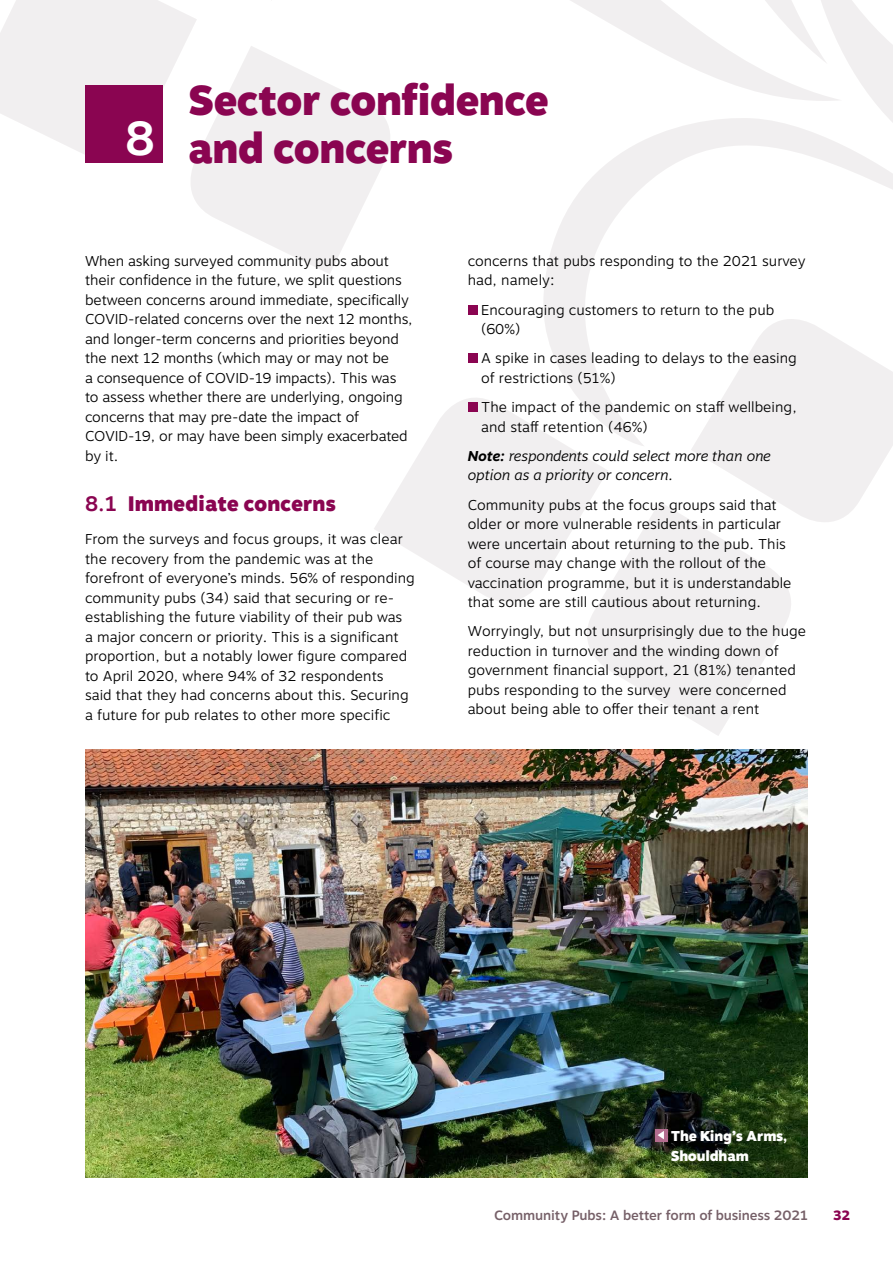
<style>
.page{position:relative;width:893px;height:1263px;background:#fff}
.page>*{position:absolute;margin:0;border:0;box-sizing:border-box;transform-origin:0 0}
.t1{font:900 42px/48px "Motiva Sans";letter-spacing:-.02em;color:#8a0551}
.t2{font:900 21px "Motiva Sans";color:#8a0551}
.t3{font:300 14.25px/19.5px "Motiva Sans";color:#000}
.t4{font:italic 300 14.25px/19.5px "Motiva Sans";color:#000}
.t5{font:900 14.25px/19.5px "Motiva Sans";letter-spacing:-.01em;color:#fff}
.t6{font:500 13.5px "Motiva Sans";letter-spacing:-.01em;color:#766068}
.t7{font:800 13.5px "Motiva Sans";color:#8a0551}
.s1{font-weight:500}
.s2{font-weight:700}
</style>
<div class="page">
<svg style="left:543px;top:202px;width:101px;height:244px"></svg>
<svg style="left:691px;top:319px;width:202px;height:203px;fill:#f1eff0"></svg>
<svg style="left:374px;top:382px;width:234px;height:220px;fill:#f1eff0"></svg>
<svg style="left:572px;top:501px;width:234px;height:235px;fill:#f1eff0"></svg>
<svg style="left:191px;top:46px;width:199px;height:228px;fill:#f1eff0"></svg>
<svg style="left:0;top:0;width:197px;height:173px"></svg>
<svg style="left:573px;top:0;width:320px;height:260px"></svg>
<div style="left:85px;top:85px;width:78px;height:78px;background:#8a0551"></div>
<div style="left:468px;top:305px;width:10px;height:10px;background:#8a0551"></div>
<div style="left:468px;top:353px;width:10px;height:10px;background:#8a0551"></div>
<div style="left:468px;top:402px;width:10px;height:10px;background:#8a0551"></div>
<img style="left:85px;top:750px;width:723px;height:428px">
<div style="left:655px;top:1129px;width:12px;height:12px;background:#b46d8f"></div>
<svg style="left:658px;top:1131px;width:6px;height:8px"></svg>
<h1 class="t1" style="left:125px;top:77px;width:425px;text-indent:63px">Sector confidence<br><sup>8</sup> and concerns</h1>
<p class="t3" style="left:85px;top:251px;width:329px">When asking surveyed community pubs about their confidence in the future, we split questions between concerns around immediate, specifically COVID-related concerns over the next 12 months, and longer-term concerns and priorities beyond the next 12 months (which may or may not be<br>a consequence of COVID-19 impacts). This was to assess whether there are underlying, ongoing concerns that may pre-date the impact of COVID-19, or may have been simply exacerbated by it.</p>
<h2 class="t2" style="left:85px;top:488px;width:252px"><span class="s1">8.1</span> Immediate concerns</h2>
<p class="t3" style="left:85px;top:529px;width:331px">From the surveys and focus groups, it was clear the recovery from the pandemic was at the forefront of everyone’s minds. 56% of responding community pubs (34) said that securing or re&shy;establishing the future viability of their pub was<br>a major concern or priority. This is a significant proportion, but a notably lower figure compared to April 2020, where 94% of 32 respondents<br>said that they had concerns about this. Securing a future for pub relates to other more specific</p>
<p class="t3" style="left:468px;top:251px;width:340px">concerns that pubs responding to the 2021 survey had, namely:</p>
<p class="t3" style="left:481px;top:300px;width:295px">Encouraging customers to return to the pub (60%)</p>
<p class="t3" style="left:481px;top:349px;width:317px">A spike in cases leading to delays to the easing of restrictions (51%)</p>
<p class="t3" style="left:481px;top:397px;width:317px">The impact of the pandemic on staff wellbeing, and staff retention (46%)</p>
<p class="t4" style="left:468px;top:446px;width:304px"><span class="s2">Note:</span> respondents could select more than one option as a priority or concern.</p>
<p class="t3" style="left:468px;top:495px;width:325px">Community pubs at the focus groups said that older or more vulnerable residents in particular were uncertain about returning to the pub. This of course may change with the rollout of the vaccination programme, but it is understandable that some are still cautious about returning.</p>
<p class="t3" style="left:468px;top:622px;width:340px">Worryingly, but not unsurprisingly due to the huge reduction in turnover and the winding down of government financial support, 21 (81%) tenanted pubs responding to the survey were concerned about being able to offer their tenant a rent</p>
<p class="t5" style="left:671px;top:1127px;width:118px">The King’s Arms,<br>Shouldham</p>
<p class="t6" style="left:494px;top:1206px;width:315px">Community Pubs: A better form of business 2021</p>
<p class="t7" style="left:833px;top:1206px;width:19px">32</p>
</div>
